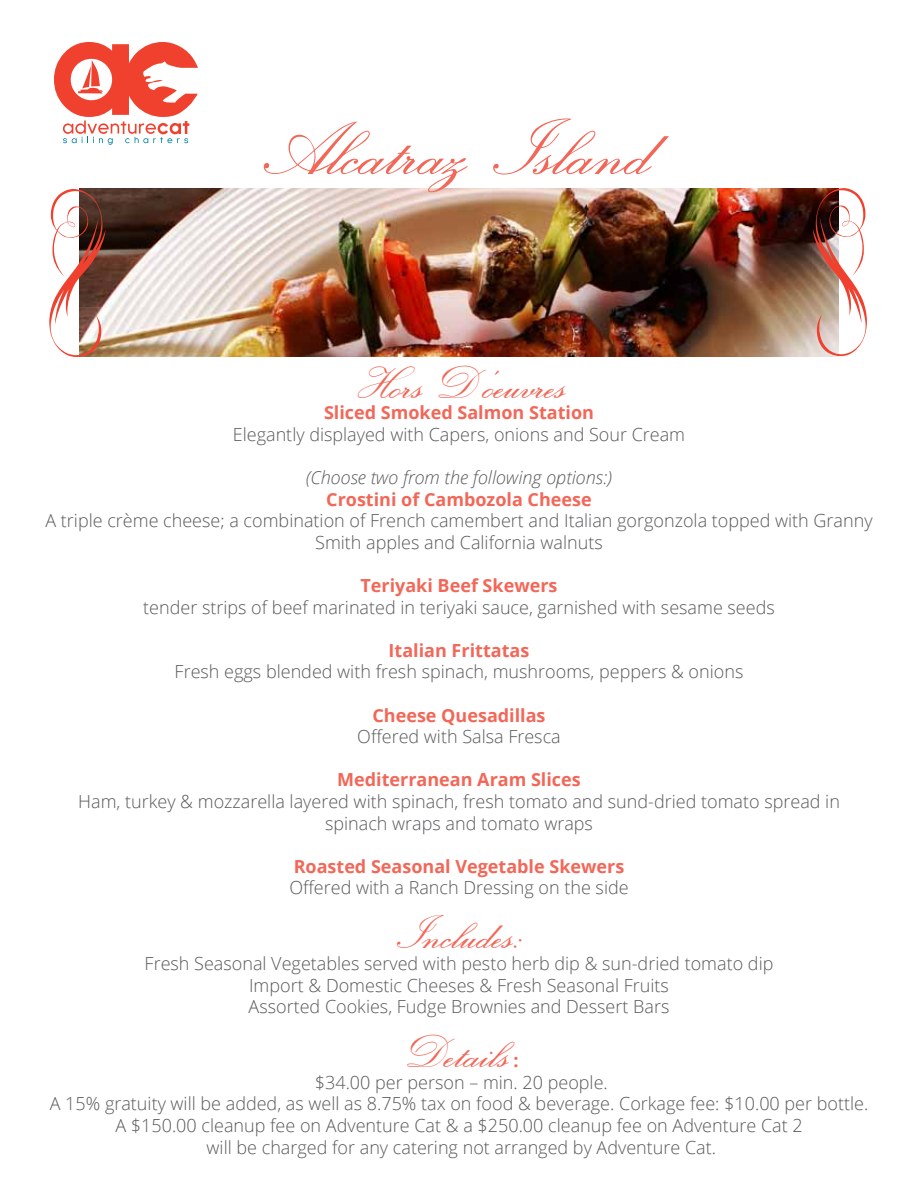
<style>
.page{position:relative;width:918px;height:1188px;background:#fff}
.page>*{position:absolute;margin:0;border:0;box-sizing:border-box;transform-origin:0 0}
.t1{font:75px "Exmouth";color:#f26758}
.t2{font:45px "Exmouth";color:#f26758}
.t3{font:300 18px/21.6px "Open Sans";color:#58595b;text-align:center}
.t4{font:700 18px "Open Sans";color:#f26758}
.t5{font:italic 300 18px "Open Sans";color:#58595b}
</style>
<div class="page">
<img style="left:80px;top:188px;width:733px;height:168px">
<svg style="left:813px;top:188px;width:54px;height:168px"></svg>
<svg style="left:49px;top:189px;width:57px;height:168px"></svg>
<svg style="left:54px;top:42px;width:144px;height:103px"></svg>
<h1 class="t1" style="left:259px;top:105px;width:402px">Alcatraz Island</h1>
<h2 class="t2" style="left:355px;top:356px;width:217px">Hors D’oeuvres</h2>
<p class="t4" style="left:324px;top:400px;width:271px">Sliced Smoked Salmon Station</p>
<p class="t3" style="left:233px;top:423px;width:454px">Elegantly displayed with Capers, onions and Sour Cream</p>
<p class="t5" style="left:306px;top:465px;width:308px">(Choose two from the following options:)</p>
<p class="t4" style="left:326px;top:486px;width:267px">Crostini of Cambozola Cheese</p>
<p class="t3" style="left:45px;top:509px;width:829px">A triple crème cheese; a combination of French camembert and Italian gorgonzola topped with Granny<br>Smith apples and California walnuts</p>
<p class="t4" style="left:360px;top:573px;width:199px">Teriyaki Beef Skewers</p>
<p class="t3" style="left:143px;top:596px;width:633px">tender strips of beef marinated in teriyaki sauce, garnished with sesame seeds</p>
<p class="t4" style="left:389px;top:637px;width:142px">Italian Frittatas</p>
<p class="t3" style="left:175px;top:661px;width:570px">Fresh eggs blended with fresh spinach, mushrooms, peppers &amp; onions</p>
<p class="t4" style="left:372px;top:702px;width:175px">Cheese Quesadillas</p>
<p class="t3" style="left:357px;top:725px;width:205px">Offered with Salsa Fresca</p>
<p class="t4" style="left:337px;top:767px;width:245px">Mediterranean Aram Slices</p>
<p class="t3" style="left:78px;top:790px;width:763px">Ham, turkey &amp; mozzarella layered with spinach, fresh tomato and sund-dried tomato spread in spinach wraps and tomato wraps</p>
<p class="t4" style="left:294px;top:853px;width:332px">Roasted Seasonal Vegetable Skewers</p>
<p class="t3" style="left:289px;top:877px;width:341px">Offered with a Ranch Dressing on the side</p>
<h2 class="t2" style="left:394px;top:907px;width:136px">Includes:</h2>
<p class="t3" style="left:145px;top:952px;width:630px">Fresh Seasonal Vegetables served with pesto herb dip &amp; sun-dried tomato dip<br>Import &amp; Domestic Cheeses &amp; Fresh Seasonal Fruits<br>Assorted Cookies, Fudge Brownies and Dessert Bars</p>
<h2 class="t2" style="left:404px;top:1026px;width:111px">Details</h2>
<p class="t4" style="left:514px;top:1048px;width:7px">:</p>
<p class="t3" style="left:50px;top:1071px;width:820px">$34.00 per person – min. 20 people.<br>A 15% gratuity will be added, as well as 8.75% tax on food &amp; beverage. Corkage fee: $10.00 per bottle.<br>A $150.00 cleanup fee on Adventure Cat &amp; a $250.00 cleanup fee on Adventure Cat 2<br>will be charged for any catering not arranged by Adventure Cat.</p>
</div>
